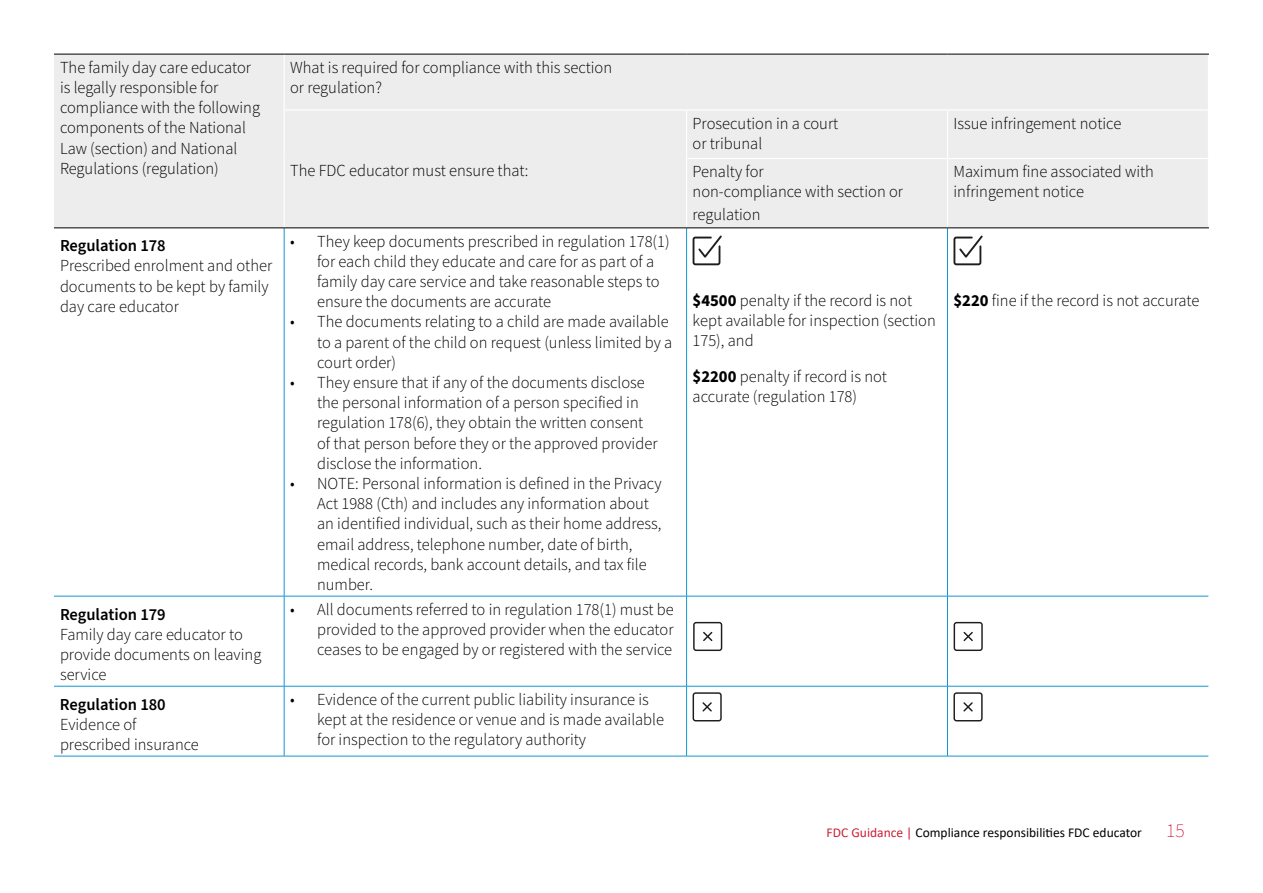
<style>
.page{position:relative;width:1263px;height:893px;background:#fff}
.page>*{position:absolute;margin:0;border:0;box-sizing:border-box;transform-origin:0 0}
.t1{font:16.8px/20.2px "Source Sans Variable";color:#000}
.t2{font:600 16.8px "Source Sans Pro";color:#000}
.t3{font:13.5px "Calibri";color:#000}
.s1{font-family:"Source Sans Pro";font-weight:700}
.s2{color:#cb1f36}
.s3{font-family:"Source Sans Pro";font-weight:200;font-size:19.5px;color:#cc0432}
</style>
<div class="page">
<div style="left:54px;top:55px;width:1154px;height:173px;background:#ededee"></div>
<hr style="left:284px;top:228px;width:1px;height:368px;background:#1395d3">
<hr style="left:686px;top:228px;width:1px;height:368px;background:#1395d3">
<hr style="left:947px;top:228px;width:1px;height:368px;background:#1395d3">
<hr style="left:284px;top:596px;width:1px;height:90px;background:#1395d3">
<hr style="left:686px;top:596px;width:1px;height:90px;background:#1395d3">
<hr style="left:947px;top:596px;width:1px;height:90px;background:#1395d3">
<hr style="left:284px;top:686px;width:1px;height:70px;background:#1395d3">
<hr style="left:686px;top:686px;width:1px;height:70px;background:#1395d3">
<hr style="left:947px;top:686px;width:1px;height:70px;background:#1395d3">
<hr style="left:54px;top:596px;width:230px;height:1px;background:#1395d3">
<hr style="left:284px;top:596px;width:403px;height:1px;background:#1395d3">
<hr style="left:687px;top:596px;width:260px;height:1px;background:#1395d3">
<hr style="left:947px;top:596px;width:261px;height:1px;background:#1395d3">
<hr style="left:54px;top:686px;width:230px;height:1px;background:#1395d3">
<hr style="left:284px;top:686px;width:403px;height:1px;background:#1395d3">
<hr style="left:687px;top:686px;width:260px;height:1px;background:#1395d3">
<hr style="left:947px;top:686px;width:261px;height:1px;background:#1395d3">
<hr style="left:54px;top:756px;width:230px;height:1px;background:#1395d3">
<hr style="left:284px;top:756px;width:403px;height:1px;background:#1395d3">
<hr style="left:687px;top:756px;width:260px;height:1px;background:#1395d3">
<hr style="left:947px;top:756px;width:261px;height:1px;background:#1395d3">
<hr style="left:686px;top:111px;width:1px;height:48px;background:#fff">
<hr style="left:947px;top:111px;width:1px;height:47px;background:#fff">
<hr style="left:686px;top:159px;width:1px;height:69px;background:#fff">
<hr style="left:947px;top:159px;width:1px;height:69px;background:#fff">
<hr style="left:285px;top:109px;width:402px;height:2px;background:#fff">
<hr style="left:687px;top:109px;width:260px;height:2px;background:#fff">
<hr style="left:947px;top:109px;width:261px;height:2px;background:#fff">
<hr style="left:687px;top:158px;width:260px;height:1px;background:#fff">
<hr style="left:947px;top:158px;width:261px;height:1px;background:#fff">
<hr style="left:284px;top:54px;width:1px;height:56px;background:#fff">
<hr style="left:284px;top:110px;width:1px;height:49px;background:#fff">
<hr style="left:284px;top:159px;width:1px;height:69px;background:#fff">
<hr style="left:54px;top:54px;width:230px;height:1px;background:#000">
<hr style="left:54px;top:228px;width:230px;height:1px;background:#000">
<hr style="left:284px;top:54px;width:403px;height:1px;background:#000">
<hr style="left:687px;top:54px;width:260px;height:1px;background:#000">
<hr style="left:947px;top:54px;width:262px;height:1px;background:#000">
<hr style="left:284px;top:228px;width:403px;height:1px;background:#000">
<hr style="left:687px;top:228px;width:260px;height:1px;background:#000">
<hr style="left:947px;top:228px;width:262px;height:1px;background:#000">
<svg style="left:693px;top:235px;width:29px;height:30px"></svg>
<svg style="left:953px;top:235px;width:30px;height:30px"></svg>
<svg style="left:693px;top:692px;width:29px;height:29px"></svg>
<svg style="left:953px;top:692px;width:30px;height:29px"></svg>
<svg style="left:693px;top:622px;width:29px;height:29px"></svg>
<svg style="left:954px;top:622px;width:29px;height:29px"></svg>
<p class="t1" style="left:60px;top:57px;width:202px">The family day care educator is legally responsible for compliance with the following components of the National<br>Law (section) and National<br>Regulations (regulation)</p>
<p class="t1" style="left:290px;top:57px;width:323px">What is required for compliance with this section or regulation?</p>
<p class="t1" style="left:290px;top:160px;width:240px">The FDC educator must ensure that:</p>
<p class="t2" style="left:60px;top:234px;width:107px">Regulation 178</p>
<p class="t1" style="left:60px;top:256px;width:214px">Prescribed enrolment and other documents to be kept by family day care educator</p>
<p class="t2" style="left:60px;top:603px;width:107px">Regulation 179</p>
<p class="t1" style="left:60px;top:624px;width:203px">Family day care educator to provide documents on leaving service</p>
<p class="t2" style="left:60px;top:693px;width:107px">Regulation 180</p>
<p class="t1" style="left:60px;top:714px;width:140px">Evidence of prescribed insurance</p>
<p class="t1" style="left:317px;top:231px;width:354px;text-indent:-27px">• They keep documents prescribed in regulation 178(1) for each child they educate and care for as part of a family day care service and take reasonable steps to ensure the documents are accurate</p>
<p class="t1" style="left:317px;top:312px;width:357px;text-indent:-27px">• The documents relating to a child are made available to a parent of the child on request (unless limited by a court order)</p>
<p class="t1" style="left:317px;top:372px;width:342px;text-indent:-27px">• They ensure that if any of the documents disclose the personal information of a person specified in regulation 178(6), they obtain the written consent of that person before they or the approved provider disclose the information.</p>
<p class="t1" style="left:317px;top:473px;width:346px;text-indent:-27px">• NOTE: Personal information is defined in the Privacy Act 1988 (Cth) and includes any information about an identified individual, such as their home address, email address, telephone number, date of birth, medical records, bank account details, and tax file number.</p>
<p class="t1" style="left:317px;top:599px;width:358px;text-align:justify;text-indent:-27px">• All documents referred to in regulation 178(1) must be provided to the approved provider when the educator ceases to be engaged by or registered with the service</p>
<p class="t1" style="left:317px;top:689px;width:348px;text-indent:-27px">• Evidence of the current public liability insurance is kept at the residence or venue and is made available for inspection to the regulatory authority</p>
<p class="t1" style="left:693px;top:113px;width:147px">Prosecution in a court or tribunal</p>
<p class="t1" style="left:953px;top:113px;width:169px">Issue infringement notice</p>
<p class="t1" style="left:693px;top:162px;width:212px">Penalty for<br>non-compliance with section or</p>
<p class="t1" style="left:693px;top:204px;width:69px">regulation</p>
<p class="t1" style="left:953px;top:162px;width:202px">Maximum fine associated with infringement notice</p>
<p class="t1" style="left:693px;top:290px;width:245px"><span class="s1">$4500</span> penalty if the record is not kept available for inspection (section<br>175), and</p>
<p class="t1" style="left:693px;top:366px;width:196px"><span class="s1">$2200</span> penalty if record is not accurate (regulation 178)</p>
<p class="t1" style="left:953px;top:290px;width:247px"><span class="s1">$220</span> fine if the record is not accurate</p>
<p class="t3" style="left:827px;top:823px;width:359px"><span class="s2">FDC Guidance |</span> Compliance responsibilities FDC educator <span class="s3">15</span></p>
</div>
